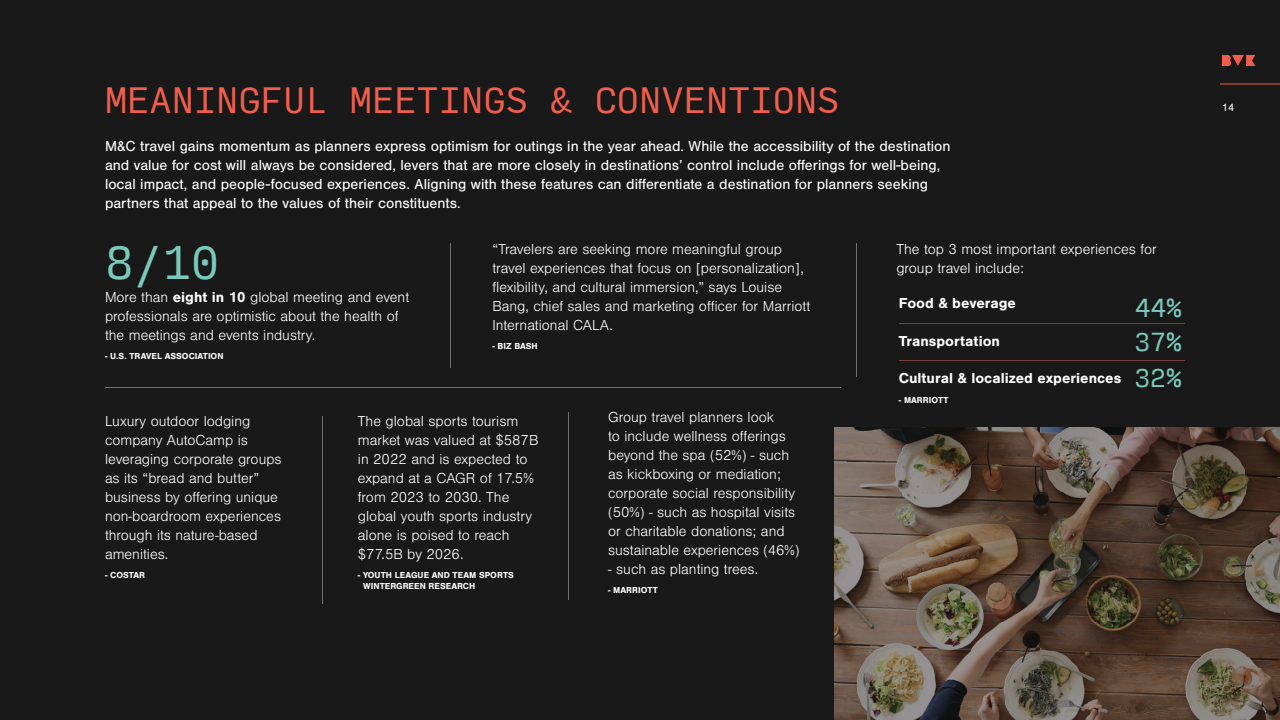
<style>
.page{position:relative;width:1280px;height:720px;background:#1a1919}
.page>*{position:absolute;margin:0;border:0;box-sizing:border-box;transform-origin:0 0}
.t1{font:45px "Input Mono";color:#79caba}
.t2{font:35px "Input Mono";color:#f15e4d}
.t3{font:24.9px/33.9px "Input Mono";color:#79caba}
.t4{font:300 15px/19px "Nimbus San";color:#fff}
.t5{font:15px/19px "Nimbus San";color:#fff}
.t6{font:700 15px "Nimbus San";color:#fff}
.t7{font:11px "Nimbus San";color:#fff}
.t8{font:700 9px/11px "Nimbus San";color:#fff}
.s1{font-weight:700}
</style>
<div class="page">
<img style="left:835px;top:428px;width:445px;height:292px">
<hr style="left:105px;top:387px;width:736px;height:1px;background:#726e6e">
<hr style="left:450px;top:244px;width:1px;height:124px;background:#726e6e">
<hr style="left:856px;top:244px;width:1px;height:133px;background:#726e6e">
<hr style="left:899px;top:323px;width:285px;height:1px;background:#754039">
<hr style="left:899px;top:360px;width:285px;height:1px;background:#754039">
<hr style="left:322px;top:416px;width:1px;height:188px;background:#726e6e">
<hr style="left:568px;top:412px;width:1px;height:188px;background:#726e6e">
<hr style="left:1220px;top:84px;width:60px;height:1px;background:#f15e4d">
<svg style="left:1222px;top:55px;width:33px;height:11px"></svg>
<h2 class="t2" style="left:105px;top:68px;width:736px">MEANINGFUL MEETINGS &amp; CONVENTIONS</h2>
<p class="t5" style="left:105px;top:137px;width:847px">M&amp;C travel gains momentum as planners express optimism for outings in the year ahead. While the accessibility of the destination and value for cost will always be considered, levers that are more closely in destinations’ control include offerings for well-being, local impact, and people-focused experiences. Aligning with these features can differentiate a destination for planners seeking partners that appeal to the values of their constituents.</p>
<h1 class="t1" style="left:105px;top:221px;width:116px">8/10</h1>
<p class="t4" style="left:105px;top:288px;width:306px">More than <span class="s1">eight in 10</span> global meeting and event professionals are optimistic about the health of the meetings and events industry.</p>
<p class="t8" style="left:105px;top:351px;width:120px">- U.S. TRAVEL ASSOCIATION</p>
<p class="t4" style="left:492px;top:240px;width:319px">“Travelers are seeking more meaningful group travel experiences that focus on [personalization], flexibility, and cultural immersion,” says Louise Bang, chief sales and marketing officer for Marriott International CALA.</p>
<p class="t8" style="left:492px;top:341px;width:47px">- BIZ BASH</p>
<p class="t4" style="left:896px;top:240px;width:262px">The top 3 most important experiences for group travel include:</p>
<p class="t6" style="left:899px;top:294px;width:119px">Food &amp; beverage</p>
<p class="t6" style="left:899px;top:332px;width:103px">Transportation</p>
<p class="t6" style="left:899px;top:370px;width:224px">Cultural &amp; localized experiences</p>
<p class="t8" style="left:899px;top:394px;width:51px">- MARRIOTT</p>
<h3 class="t3" style="left:1134px;top:289px;width:49px">44%<br>37%</h3>
<h3 class="t3" style="left:1134px;top:359px;width:49px">32%</h3>
<p class="t4" style="left:105px;top:412px;width:178px">Luxury outdoor lodging company AutoCamp is leveraging corporate groups as its “bread and butter” business by offering unique non-boardroom experiences through its nature-based amenities.</p>
<p class="t8" style="left:105px;top:569px;width:42px">- COSTAR</p>
<p class="t4" style="left:358px;top:412px;width:182px">The global sports tourism market was valued at $587B in 2022 and is expected to expand at a CAGR of 17.5% from 2023 to 2030. The global youth sports industry alone is poised to reach $77.5B by 2026.</p>
<p class="t8" style="left:363px;top:569px;width:152px;text-indent:-5px">- YOUTH LEAGUE AND TEAM SPORTS<br>WINTERGREEN RESEARCH</p>
<p class="t4" style="left:608px;top:408px;width:193px">Group travel planners look<br>to include wellness offerings beyond the spa (52%) - such as kickboxing or mediation; corporate social responsibility (50%) - such as hospital visits or charitable donations; and sustainable experiences (46%)</p>
<p class="t4" style="left:608px;top:560px;width:152px">- such as planting trees.</p>
<p class="t8" style="left:608px;top:585px;width:51px">- MARRIOTT</p>
<p class="t7" style="left:1222px;top:101px;width:14px">14</p>
</div>
